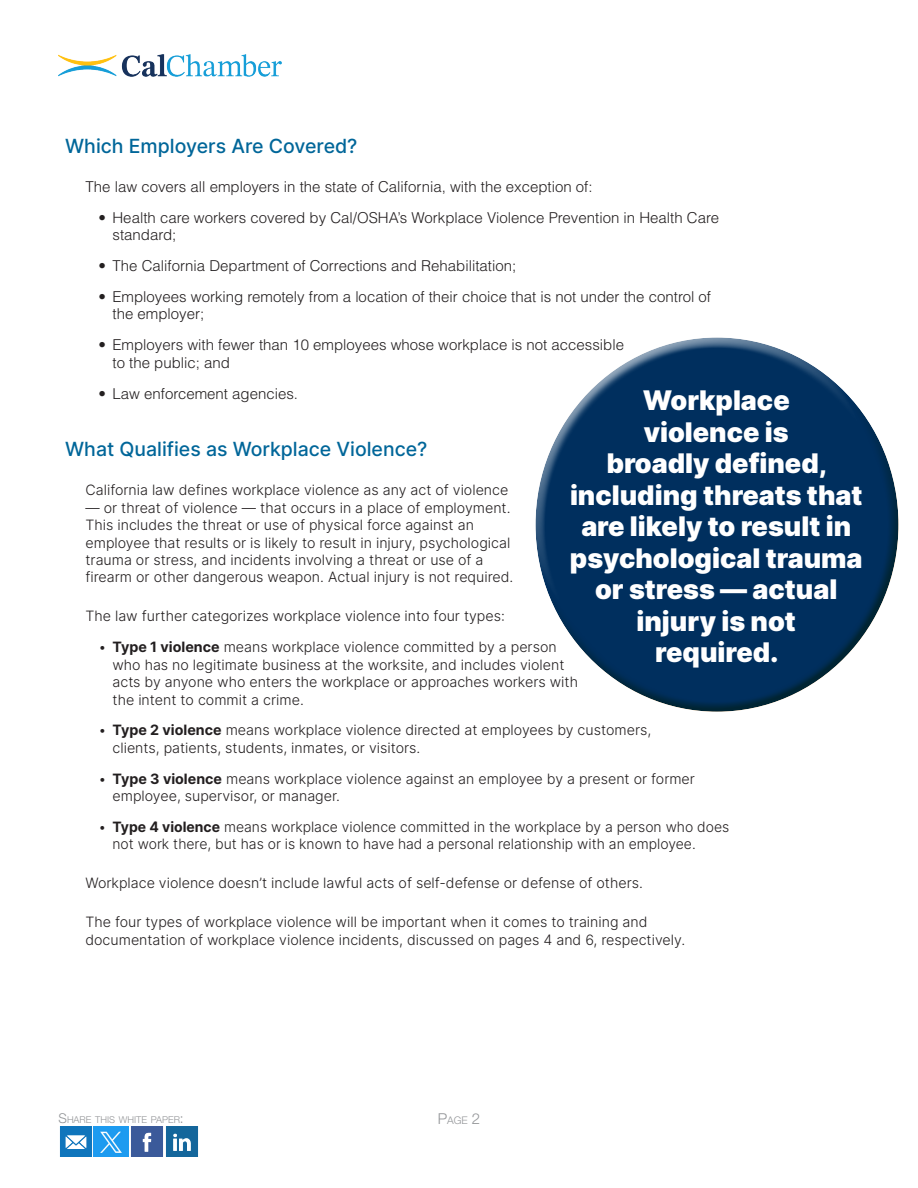
<style>
.page{position:relative;width:918px;height:1188px;background:#fff}
.page>*{position:absolute;margin:0;border:0;box-sizing:border-box;transform-origin:0 0}
.t1{font:900 27px/31.5px "Inter";color:#fff;text-align:center}
.t2{font:500 19.5px "Inter";color:#069}
.t3{font:300 15px/17.4px "Helvetica LT Std";color:#231f20}
.t4{font:300 14.25px/17.4px "Inter";color:#231f20}
.t5{font:300 10.5px "Helvetica Neue LT Std";color:#939598}
.t6{font:300 9.45px "Helvetica Neue LT Std";color:#939598}
.s1{font-weight:400}
.s2{font-size:13.5px}
.s3{font-size:15px}
</style>
<div class="page">
<img style="left:58px;top:54px;width:224px;height:22px">
<img style="left:60px;top:1126px;width:138px;height:31px">
<div style="left:533px;top:337px;width:345px;height:283px;background:#dadbdc;opacity:.75"></div>
<div style="left:543px;top:394px;width:367px;height:319px;background:#ffb566;opacity:.75"></div>
<h2 class="t2" style="left:65px;top:131px;width:294px">Which Employers Are Covered?</h2>
<p class="t3" style="left:86px;top:178px;width:509px">The law covers all employers in the state of California, with the exception of:</p>
<p class="t3" style="left:112px;top:209px;width:608px;text-indent:-14px">• Health care workers covered by Cal/OSHA’s Workplace Violence Prevention in Health Care standard;</p>
<p class="t3" style="left:98px;top:257px;width:419px">• The California Department of Corrections and Rehabilitation;</p>
<p class="t3" style="left:112px;top:288px;width:600px;text-indent:-14px">• Employees working remotely from a location of their choice that is not under the control of the employer;</p>
<p class="t3" style="left:112px;top:336px;width:513px;text-indent:-14px">• Employers with fewer than 10 employees whose workplace is not accessible to the public; and</p>
<p class="t3" style="left:98px;top:384px;width:201px">• Law enforcement agencies.</p>
<h2 class="t2" style="left:65px;top:435px;width:364px">What Qualifies as Workplace Violence?</h2>
<p class="t4" style="left:86px;top:481px;width:424px">California law defines workplace violence as any act of violence</p>
<p class="t4" style="left:86px;top:499px;width:429px">— or threat of violence — that occurs in a place of employment.<br>This includes the threat or use of physical force against an employee that results or is likely to result in injury, psychological trauma or stress, and incidents involving a threat or use of a firearm or other dangerous weapon. Actual injury is not required.</p>
<p class="t4" style="left:86px;top:607px;width:421px">The law further categorizes workplace violence into four types:</p>
<p class="t4" style="left:112px;top:638px;width:467px;text-indent:-14px">• <span class="s1">Type 1 violence</span> means workplace violence committed by a person who has no legitimate business at the worksite, and includes violent acts by anyone who enters the workplace or approaches workers with the intent to commit a crime.</p>
<p class="t4" style="left:112px;top:721px;width:540px;text-indent:-14px">• <span class="s1">Type 2 violence</span> means workplace violence directed at employees by customers, clients, patients, students, inmates, or visitors.</p>
<p class="t4" style="left:112px;top:770px;width:584px;text-indent:-14px">• <span class="s1">Type 3 violence</span> means workplace violence against an employee by a present or former employee, supervisor, or manager.</p>
<p class="t4" style="left:112px;top:818px;width:618px;text-indent:-14px">• <span class="s1">Type 4 violence</span> means workplace violence committed in the workplace by a person who does not work there, but has or is known to have had a personal relationship with an employee.</p>
<p class="t4" style="left:86px;top:874px;width:559px">Workplace violence doesn’t include lawful acts of self-defense or defense of others.</p>
<p class="t4" style="left:86px;top:913px;width:601px">The four types of workplace violence will be important when it comes to training and documentation of workplace violence incidents, discussed on pages 4 and 6, respectively.</p>
<h1 class="t1" style="left:570px;top:384px;width:294px">Workplace<br>violence is<br>broadly defined, including threats that are likely to result in psychological trauma or stress — actual injury is not<br>required.</h1>
<p class="t6" style="left:58px;top:1114px;width:127px"><span class="s2">S</span>HARE THIS WHITE PAPER<span class="s2">:</span></p>
<p class="t5" style="left:438px;top:1114px;width:44px"><span class="s3">P</span>AGE <span class="s3">2</span></p>
</div>
